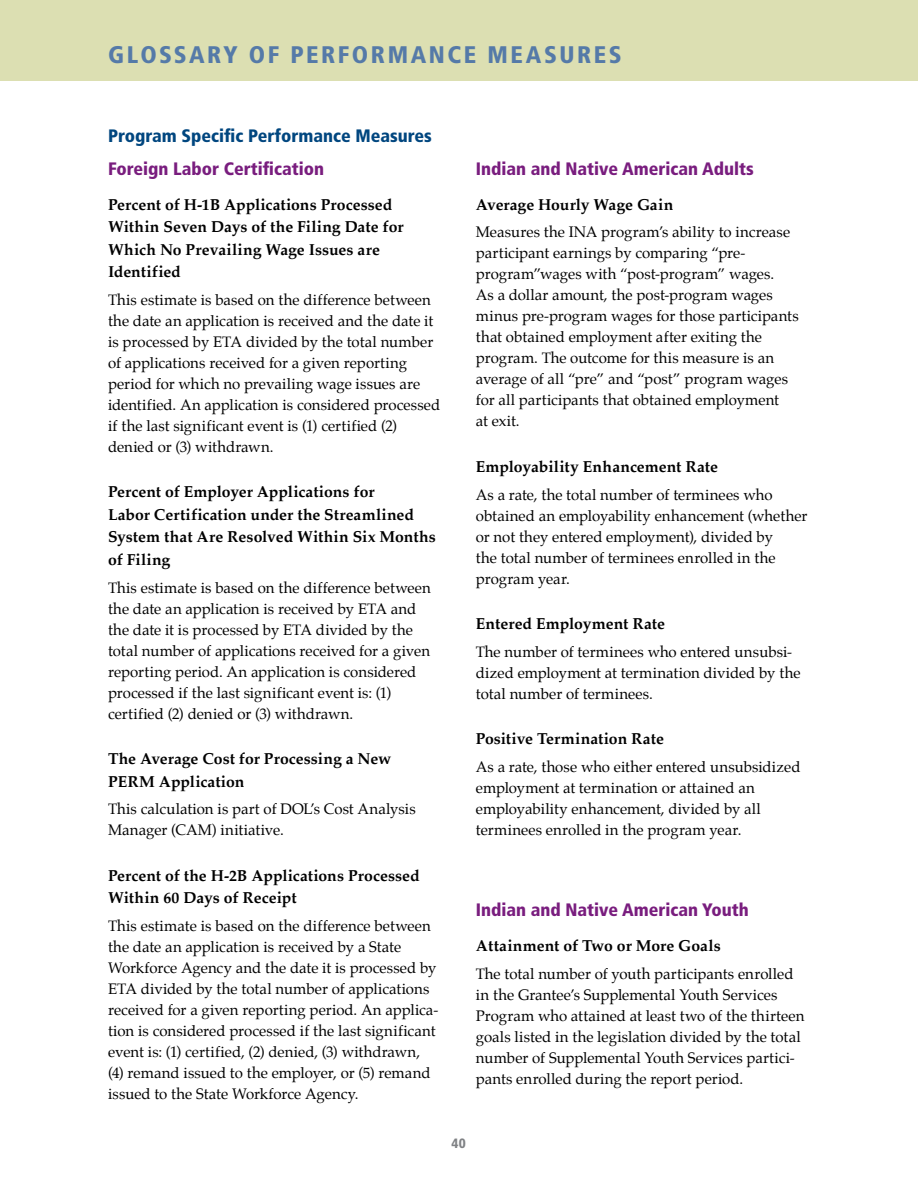
<style>
.page{position:relative;width:918px;height:1188px;background:#fff}
.page>*{position:absolute;margin:0;border:0;box-sizing:border-box;transform-origin:0 0}
.t1{font:900 condensed 24px "Frutiger LT";letter-spacing:.105em;color:#557aa8}
.t2{font:900 condensed 18px "Frutiger LT";letter-spacing:.01em;color:#791d7e}
.t3{font:900 condensed 18px "Frutiger LT";color:#00467f}
.t4{font:700 15.75px/22.5px "Palatino";color:#000}
.t5{font:15px/21px "Palatino";color:#000}
.t6{font:900 condensed 13.5px "Frutiger LT";color:#808285}
</style>
<div class="page">
<div style="left:0;top:0;width:918px;height:81px;background:#dcdfb2"></div>
<h1 class="t1" style="left:108px;top:40px;width:513px">glossary of performance measures</h1>
<p class="t3" style="left:108px;top:125px;width:325px">Program Specific Performance Measures</p>
<p class="t2" style="left:108px;top:158px;width:218px">Foreign Labor Certification</p>
<p class="t4" style="left:108px;top:195px;width:297px">Percent of H-1B Applications Processed<br>Within Seven Days of the Filing Date for<br>Which No Prevailing Wage Issues are<br>Identified</p>
<p class="t5" style="left:108px;top:291px;width:334px">This estimate is based on the difference between the date an application is received and the date it is processed by ETA divided by the total number of applications received for a given reporting period for which no prevailing wage issues are identified. An application is considered processed if the last significant event is (1) certified (2) denied or (3) withdrawn.</p>
<p class="t4" style="left:108px;top:482px;width:329px">Percent of Employer Applications for<br>Labor Certification under the Streamlined System that Are Resolved Within Six Months of Filing</p>
<p class="t5" style="left:108px;top:578px;width:324px">This estimate is based on the difference between the date an application is received by ETA and the date it is processed by ETA divided by the total number of applications received for a given reporting period. An application is considered processed if the last significant event is: (1) certified (2) denied or (3) withdrawn.</p>
<p class="t4" style="left:108px;top:749px;width:285px">The Average Cost for Processing a New<br>PERM Application</p>
<p class="t5" style="left:108px;top:800px;width:309px">This calculation is part of DOL’s Cost Analysis<br>Manager (CAM) initiative.</p>
<p class="t4" style="left:108px;top:866px;width:313px">Percent of the H-2B Applications Processed<br>Within 60 Days of Receipt</p>
<p class="t5" style="left:108px;top:917px;width:332px">This estimate is based on the difference between the date an application is received by a State Workforce Agency and the date it is processed by ETA divided by the total number of applications received for a given reporting period. An applica&shy;tion is considered processed if the last significant event is: (1) certified, (2) denied, (3) withdrawn, (4) remand issued to the employer, or (5) remand issued to the State Workforce Agency.</p>
<p class="t2" style="left:476px;top:158px;width:280px">Indian and Native American Adults</p>
<p class="t4" style="left:476px;top:195px;width:199px">Average Hourly Wage Gain</p>
<p class="t5" style="left:476px;top:223px;width:324px">Measures the INA program’s ability to increase participant earnings by comparing “pre&shy;program”wages with “post-program” wages.<br>As a dollar amount, the post-program wages minus pre-program wages for those participants that obtained employment after exiting the program. The outcome for this measure is an average of all “pre” and “post” program wages for all participants that obtained employment<br>at exit.</p>
<p class="t4" style="left:476px;top:457px;width:244px">Employability Enhancement Rate</p>
<p class="t5" style="left:476px;top:485px;width:333px">As a rate, the total number of terminees who obtained an employability enhancement (whether or not they entered employment), divided by<br>the total number of terminees enrolled in the program year.</p>
<p class="t4" style="left:476px;top:614px;width:191px">Entered Employment Rate</p>
<p class="t5" style="left:476px;top:643px;width:326px">The number of terminees who entered unsubsi&shy;dized employment at termination divided by the total number of terminees.</p>
<p class="t4" style="left:476px;top:729px;width:190px">Positive Termination Rate</p>
<p class="t5" style="left:476px;top:758px;width:326px">As a rate, those who either entered unsubsidized employment at termination or attained an employability enhancement, divided by all terminees enrolled in the program year.</p>
<p class="t2" style="left:476px;top:899px;width:275px">Indian and Native American Youth</p>
<p class="t4" style="left:476px;top:936px;width:246px">Attainment of Two or More Goals</p>
<p class="t5" style="left:476px;top:964px;width:330px">The total number of youth participants enrolled in the Grantee’s Supplemental Youth Services Program who attained at least two of the thirteen goals listed in the legislation divided by the total number of Supplemental Youth Services partici&shy;pants enrolled during the report period.</p>
<p class="t6" style="left:452px;top:1136px;width:16px">40</p>
</div>
